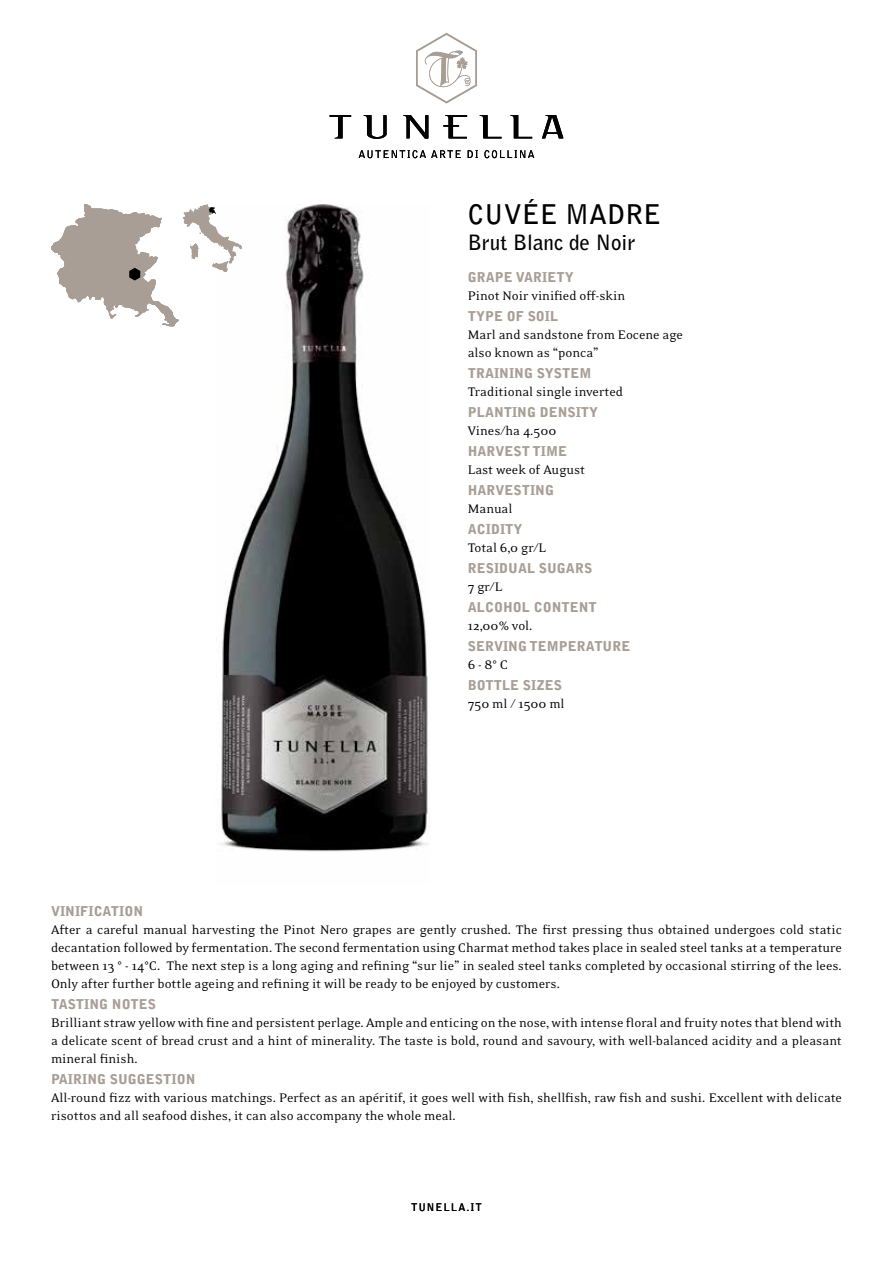
<style>
.page{position:relative;width:893px;height:1263px;background:#fff}
.page>*{position:absolute;margin:0;border:0;box-sizing:border-box;transform-origin:0 0}
.t1{font:700 27px "Bell Gothic Std";color:#000}
.t2{font:700 21px "Bell Gothic Std";color:#000}
.t3{font:14.25px/18px "Eidetic Neo OT";color:#000}
.t4{font:900 13.5px "Bell Gothic Std";color:#a89e95}
.t5{font:700 10.5px "Bell Gothic Std";letter-spacing:.1em;color:#000}
</style>
<div class="page">
<img style="left:220px;top:204px;width:208px;height:648px">
<svg style="left:416px;top:33px;width:61px;height:70px"></svg>
<svg style="left:359px;top:150px;width:102px;height:8px"></svg>
<svg style="left:468px;top:150px;width:10px;height:8px"></svg>
<svg style="left:484px;top:150px;width:50px;height:8px"></svg>
<svg style="left:330px;top:115px;width:21px;height:23px"></svg>
<svg style="left:364px;top:115px;width:23px;height:24px"></svg>
<svg style="left:403px;top:115px;width:25px;height:24px"></svg>
<svg style="left:443px;top:115px;width:24px;height:24px"></svg>
<svg style="left:480px;top:115px;width:22px;height:24px"></svg>
<svg style="left:510px;top:115px;width:22px;height:24px"></svg>
<svg style="left:542px;top:115px;width:21px;height:24px"></svg>
<svg style="left:51px;top:204px;width:191px;height:122px"></svg>
<h1 class="t1" style="left:468px;top:198px;width:195px">CUVÉE MADRE</h1>
<h2 class="t2" style="left:468px;top:229px;width:169px">Brut Blanc de Noir</h2>
<p class="t4" style="left:468px;top:270px;width:107px">GRAPE VARIETY</p>
<p class="t3" style="left:468px;top:287px;width:159px">Pinot Noir vinified off-skin</p>
<p class="t4" style="left:468px;top:309px;width:92px">TYPE OF SOIL</p>
<p class="t3" style="left:468px;top:326px;width:217px">Marl and sandstone from Eocene age also known as “ponca”</p>
<p class="t4" style="left:468px;top:366px;width:125px">TRAINING SYSTEM</p>
<p class="t3" style="left:468px;top:383px;width:157px">Traditional single inverted</p>
<p class="t4" style="left:468px;top:405px;width:132px">PLANTING DENSITY</p>
<p class="t3" style="left:468px;top:422px;width:90px">Vines/ha 4.500</p>
<p class="t4" style="left:468px;top:444px;width:101px">HARVEST TIME</p>
<p class="t3" style="left:468px;top:461px;width:119px">Last week of August</p>
<p class="t4" style="left:468px;top:483px;width:88px">HARVESTING</p>
<p class="t3" style="left:468px;top:500px;width:46px">Manual</p>
<p class="t4" style="left:468px;top:522px;width:56px">ACIDITY</p>
<p class="t3" style="left:468px;top:539px;width:80px">Total 6,0 gr/L</p>
<p class="t4" style="left:468px;top:561px;width:126px">RESIDUAL SUGARS</p>
<p class="t3" style="left:468px;top:578px;width:36px">7 gr/L</p>
<p class="t4" style="left:468px;top:600px;width:130px">ALCOHOL CONTENT</p>
<p class="t3" style="left:468px;top:617px;width:66px">12,00% vol.</p>
<p class="t4" style="left:468px;top:639px;width:164px">SERVING TEMPERATURE</p>
<p class="t3" style="left:468px;top:656px;width:42px">6 - 8° C</p>
<p class="t4" style="left:468px;top:678px;width:96px">BOTTLE SIZES</p>
<p class="t3" style="left:468px;top:695px;width:98px">750 ml / 1500 ml</p>
<p class="t4" style="left:51px;top:903px;width:94px">VINIFICATION</p>
<p class="t3" style="left:51px;top:921px;width:792px;text-align:justify">After a careful manual harvesting the Pinot Nero grapes are gently crushed. The first pressing thus obtained undergoes cold static decantation followed by fermentation. The second fermentation using Charmat method takes place in sealed steel tanks at a temperature between 13 ° - 14°C. The next step is a long aging and refining “sur lie” in sealed steel tanks completed by occasional stirring of the lees.<br>Only after further bottle ageing and refining it will be ready to be enjoyed by customers.</p>
<p class="t4" style="left:51px;top:996px;width:106px">TASTING NOTES</p>
<p class="t3" style="left:51px;top:1014px;width:792px;text-align:justify">Brilliant straw yellow with fine and persistent perlage. Ample and enticing on the nose, with intense floral and fruity notes that blend with a delicate scent of bread crust and a hint of minerality. The taste is bold, round and savoury, with well-balanced acidity and a pleasant mineral finish.</p>
<p class="t4" style="left:51px;top:1071px;width:146px">PAIRING SUGGESTION</p>
<p class="t3" style="left:51px;top:1089px;width:792px">All-round fizz with various matchings. Perfect as an apéritif, it goes well with fish, shellfish, raw fish and sushi. Excellent with delicate risottos and all seafood dishes, it can also accompany the whole meal.</p>
<p class="t5" style="left:411px;top:1201px;width:72px">TUNELLA.IT</p>
</div>
